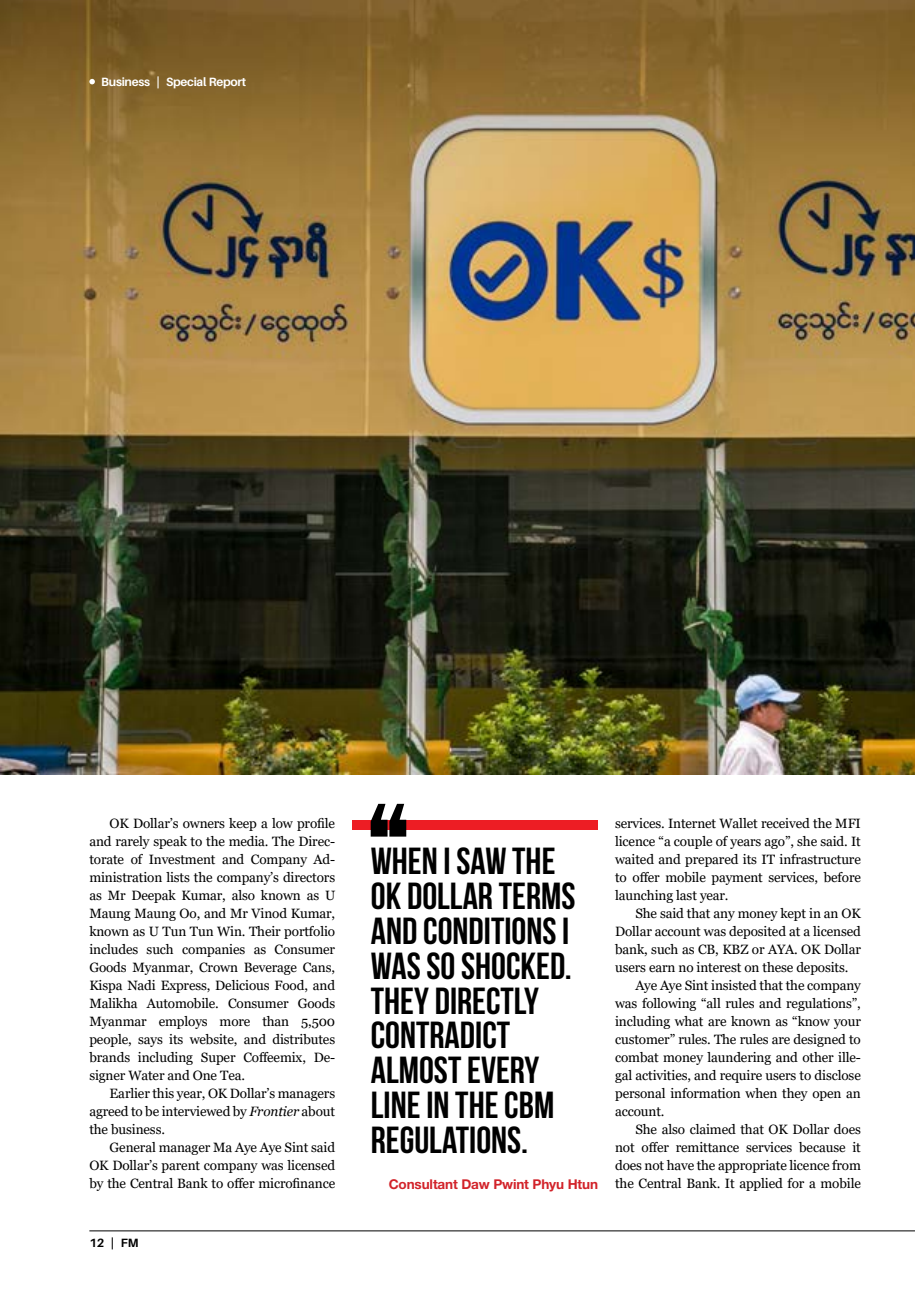
<style>
.page{position:relative;width:915px;height:1306px;background:#fff}
.page>*{position:absolute;margin:0;border:0;box-sizing:border-box;transform-origin:0 0}
.t1{font:700 37.5px/34.8px "Bebas Neue";color:#000}
.t2{font:13.5px/18px "Georgia";letter-spacing:-.01em;color:#000;text-align:justify}
.t3{font:700 13.5px "Helvetica Neue LT Pro";letter-spacing:-.01em;color:#d2232a}
.t4{font:700 12px "Aileron";letter-spacing:-.025em;color:#fff}
.t5{font:700 12px "Aileron";color:#000}
.s1{font-style:italic}
</style>
<div class="page">
<img style="left:0;top:0;width:914px;height:774px">
<hr style="left:89px;top:1230px;width:825px;height:1px;background:#000">
<svg style="left:89px;top:79px;width:6px;height:5px"></svg>
<div style="left:352px;top:820px;width:246px;height:9px;background:#ed1d24"></div>
<svg style="left:370px;top:803px;width:36px;height:33px"></svg>
<p class="t4" style="left:101px;top:75px;width:146px">Business | Special Report</p>
<p class="t2" style="left:89px;top:814px;width:247px;text-indent:20px">OK Dollar’s owners keep a low profile and rarely speak to the media. The Direc&shy;torate of Investment and Company Ad&shy;ministration lists the company’s directors as Mr Deepak Kumar, also known as U Maung Maung Oo, and Mr Vinod Kumar, known as U Tun Tun Win. Their portfolio includes such companies as Consumer Goods Myanmar, Crown Beverage Cans, Kispa Nadi Express, Delicious Food, and Malikha Automobile. Consumer Goods Myanmar employs more than 5,500 people, says its website, and distributes brands including Super Coffeemix, De&shy;signer Water and One Tea.</p>
<p class="t2" style="left:89px;top:1084px;width:247px;text-indent:20px">Earlier this year, OK Dollar’s managers agreed to be interviewed by <span class="s1">Frontier</span> about the business.</p>
<p class="t2" style="left:89px;top:1138px;width:247px;text-indent:20px">General manager Ma Aye Aye Sint said OK Dollar’s parent company was licensed by the Central Bank to offer microfinance</p>
<p class="t5" style="left:89px;top:1235px;width:51px">12 | FM</p>
<h1 class="t1" style="left:370px;top:847px;width:206px">WHEN I SAW THE<br>OK DOLLAR TERMS<br>AND CONDITIONS I<br>WAS SO SHOCKED.<br>THEY DIRECTLY<br>CONTRADICT<br>ALMOST EVERY<br>LINE IN THE CBM<br>REGULATIONS.</h1>
<p class="t3" style="left:388px;top:1175px;width:211px">Consultant Daw Pwint Phyu Htun</p>
<p class="t2" style="left:615px;top:814px;width:247px">services. Internet Wallet received the MFI licence “a couple of years ago”, she said. It waited and prepared its IT infrastructure to offer mobile payment services, before launching last year.</p>
<p class="t2" style="left:635px;top:904px;width:227px">She said that any money kept in an OK</p>
<p class="t2" style="left:615px;top:922px;width:247px">Dollar account was deposited at a licensed</p>
<p class="t2" style="left:615px;top:940px;width:247px">bank, such as CB, KBZ or AYA. OK Dollar</p>
<p class="t2" style="left:615px;top:958px;width:235px">users earn no interest on these deposits.</p>
<p class="t2" style="left:635px;top:976px;width:227px">Aye Aye Sint insisted that the company</p>
<p class="t2" style="left:615px;top:994px;width:247px">was following “all rules and regulations”,</p>
<p class="t2" style="left:615px;top:1012px;width:247px">including what are known as “know your</p>
<p class="t2" style="left:615px;top:1030px;width:247px">customer” rules. The rules are designed to</p>
<p class="t2" style="left:615px;top:1048px;width:247px">combat money laundering and other ille-</p>
<p class="t2" style="left:615px;top:1066px;width:247px">gal activities, and require users to disclose</p>
<p class="t2" style="left:615px;top:1084px;width:247px">personal information when they open an</p>
<p class="t2" style="left:615px;top:1102px;width:51px">account.</p>
<p class="t2" style="left:635px;top:1120px;width:227px">She also claimed that OK Dollar does</p>
<p class="t2" style="left:615px;top:1138px;width:247px">not offer remittance services because it</p>
<p class="t2" style="left:615px;top:1156px;width:247px">does not have the appropriate licence from</p>
<p class="t2" style="left:615px;top:1174px;width:247px">the Central Bank. It applied for a mobile</p>
</div>
